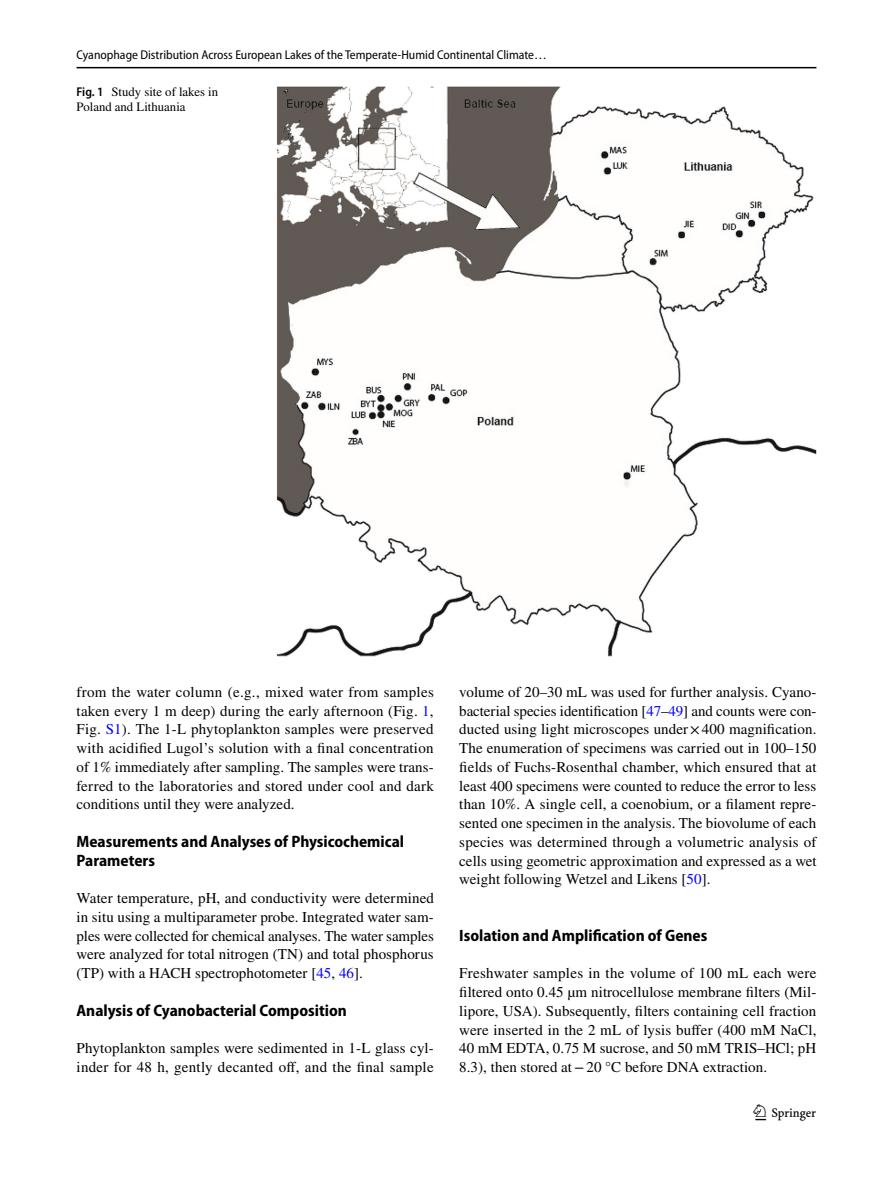
<style>
.page{position:relative;width:893px;height:1187px;background:#fff}
.page>*{position:absolute;margin:0;border:0;box-sizing:border-box;transform-origin:0 0}
.t1{font:22.5px "Springnew Regular 3";color:#000}
.t2{font:700 semi-condensed 16.5px/18.8px "Myriad Pro";color:#000}
.t3{font:15px/18.8px "STIX";letter-spacing:.005em;color:#000;text-align:justify}
.t4{font:12.75px "Myriad Pro Semi Cn 3";color:#000}
.t5{font:12.75px/15px "STIX";color:#000}
.s1{font-family:"Myriad Pro";font-weight:600;font-stretch:semi-condensed}
.s2{color:#00f}
</style>
<div class="page">
<hr style="left:77px;top:67px;width:739px;height:1px;background:#000">
<img style="left:276px;top:87px;width:540px;height:569px">
<p class="t4" style="left:77px;top:48px;width:472px">Cyanophage Distribution Across European Lakes of the Temperate‑Humid Continental Climate…</p>
<p class="t5" style="left:77px;top:85px;width:143px"><span class="s1">Fig. 1</span> Study site of lakes in<br>Poland and Lithuania</p>
<p class="t3" style="left:77px;top:683px;width:359px">from the water column (e.g., mixed water from samples taken every 1 m deep) during the early afternoon (Fig. <span class="s2">1</span>, Fig. <span class="s2">S1</span>). The 1-L phytoplankton samples were preserved with acidified Lugol’s solution with a final concentration of 1% immediately after sampling. The samples were trans&shy;ferred to the laboratories and stored under cool and dark conditions until they were analyzed.</p>
<p class="t2" style="left:77px;top:832px;width:329px">Measurements and Analyses of Physicochemical<br>Parameters</p>
<p class="t3" style="left:77px;top:889px;width:359px">Water temperature, pH, and conductivity were determined in situ using a multiparameter probe. Integrated water sam&shy;ples were collected for chemical analyses. The water samples were analyzed for total nitrogen (TN) and total phosphorus (TP) with a HACH spectrophotometer [<span class="s2">45</span>, <span class="s2">46</span>].</p>
<p class="t2" style="left:77px;top:1000px;width:272px">Analysis of Cyanobacterial Composition</p>
<p class="t3" style="left:77px;top:1039px;width:359px">Phytoplankton samples were sedimented in 1-L glass cyl&shy;inder for 48 h, gently decanted off, and the final sample</p>
<p class="t3" style="left:459px;top:683px;width:359px">volume of 20–30 mL was used for further analysis. Cyano&shy;bacterial species identification [<span class="s2">47</span>–<span class="s2">49</span>] and counts were con&shy;ducted using light microscopes under×400 magnification.<br>The enumeration of specimens was carried out in 100–150 fields of Fuchs-Rosenthal chamber, which ensured that at least 400 specimens were counted to reduce the error to less than 10%. A single cell, a coenobium, or a filament repre&shy;sented one specimen in the analysis. The biovolume of each species was determined through a volumetric analysis of cells using geometric approximation and expressed as a wet weight following Wetzel and Likens [<span class="s2">50</span>].</p>
<p class="t2" style="left:459px;top:925px;width:250px">Isolation and Amplification of Genes</p>
<p class="t3" style="left:459px;top:964px;width:359px">Freshwater samples in the volume of 100 mL each were filtered onto 0.45 µm nitrocellulose membrane filters (Mil&shy;lipore, USA). Subsequently, filters containing cell fraction were inserted in the 2 mL of lysis buffer (400 mM NaCl, 40 mM EDTA, 0.75 M sucrose, and 50 mM TRIS–HCl; pH 8.3), then stored at−20 °C before DNA extraction.</p>
<h1 class="t1" style="left:755px;top:1104px;width:62px">1 3</h1>
</div>
